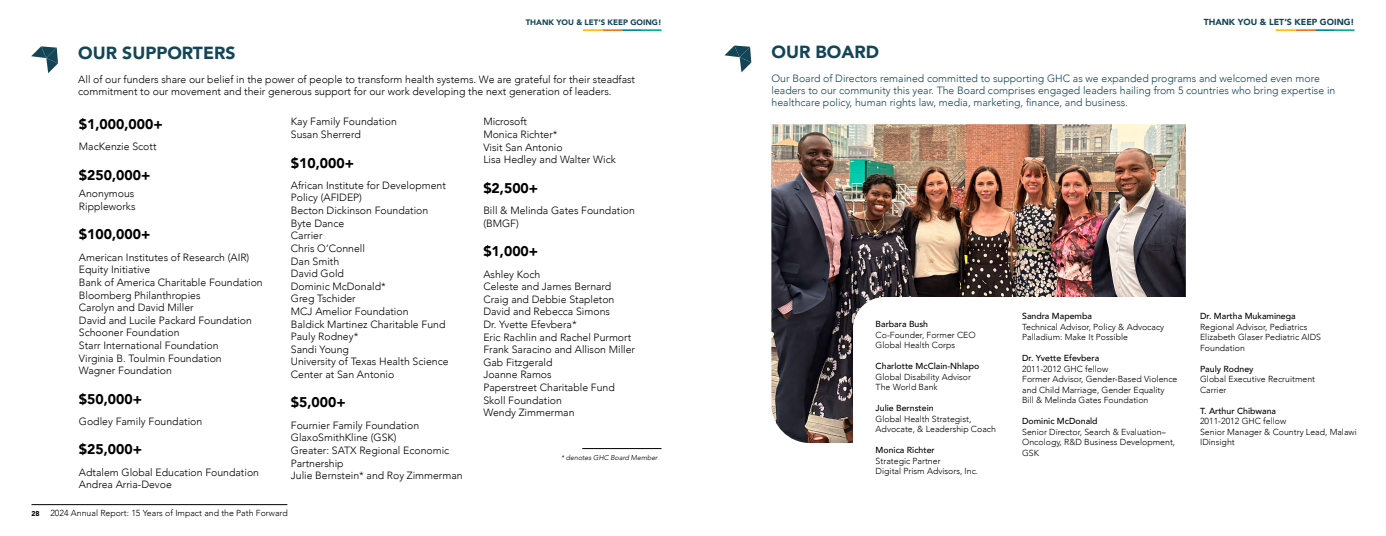
<style>
.page{position:relative;width:1386px;height:536px;background:#fff}
.page>*{position:absolute;margin:0;border:0;box-sizing:border-box;transform-origin:0 0}
.t1{font:900 17.5px "Avenir";color:#144557}
.t2{font:900 14px "Avenir";color:#000}
.t3{font:300 10.5px/12.6px "Avenir";color:#000}
.t4{font:300 10.5px/12.1px "Avenir";color:#144557}
.t5{font:300 8.75px/10.5px "Avenir";color:#000}
.t6{font:500 8.75px "Avenir";color:#000}
.t7{font:900 8.75px "Avenir";color:#144557}
.t8{font:900 7.88px "Avenir";color:#144557}
.t9{font:italic 300 7px "Avenir";color:#000}
.s1{font-weight:900;font-size:7px}
</style>
<div class="page">
<hr style="left:32px;top:504px;width:255px;height:1px;background:#000">
<hr style="left:582px;top:448px;width:80px;height:1px;background:#000">
<img style="left:771px;top:124px;width:415px;height:319px">
<hr style="left:642px;top:29px;width:20px;height:2px;background:#06af9b">
<hr style="left:622px;top:29px;width:20px;height:2px;background:#038a96">
<hr style="left:602px;top:29px;width:20px;height:2px;background:#ec7624">
<svg style="left:583px;top:29px;width:19px;height:2px"></svg>
<svg style="left:31px;top:46px;width:27px;height:27px"></svg>
<svg style="left:724px;top:45px;width:27px;height:27px"></svg>
<svg style="left:853px;top:297px;width:333px;height:146px"></svg>
<svg style="left:1335px;top:29px;width:19px;height:2px"></svg>
<hr style="left:1315px;top:29px;width:20px;height:2px;background:#038a96">
<hr style="left:1295px;top:29px;width:20px;height:2px;background:#ec7624">
<svg style="left:1276px;top:29px;width:19px;height:2px"></svg>
<p class="t8" style="left:526px;top:15px;width:137px">THANK YOU &amp; LET’S KEEP GOING!</p>
<h1 class="t1" style="left:78px;top:38px;width:159px">OUR SUPPORTERS</h1>
<p class="t3" style="left:78px;top:73px;width:558px;line-height:12.1px">All of our funders share our belief in the power of people to transform health systems. We are grateful for their steadfast commitment to our movement and their generous support for our work developing the next generation of leaders.</p>
<h2 class="t2" style="left:79px;top:112px;width:85px">$1,000,000+</h2>
<p class="t3" style="left:79px;top:140px;width:79px">MacKenzie Scott</p>
<h2 class="t2" style="left:79px;top:163px;width:73px">$250,000+</h2>
<p class="t3" style="left:79px;top:187px;width:58px">Anonymous<br>Rippleworks</p>
<h2 class="t2" style="left:79px;top:222px;width:73px">$100,000+</h2>
<p class="t3" style="left:79px;top:251px;width:185px">American Institutes of Research (AIR)<br>Equity Initiative<br>Bank of America Charitable Foundation<br>Bloomberg Philanthropies<br>Carolyn and David Miller<br>David and Lucile Packard Foundation<br>Schooner Foundation<br>Starr International Foundation<br>Virginia B. Toulmin Foundation<br>Wagner Foundation</p>
<h2 class="t2" style="left:79px;top:386px;width:65px">$50,000+</h2>
<p class="t3" style="left:79px;top:415px;width:125px">Godley Family Foundation</p>
<h2 class="t2" style="left:79px;top:437px;width:65px">$25,000+</h2>
<p class="t3" style="left:79px;top:465px;width:182px">Adtalem Global Education Foundation<br>Andrea Arria-Devoe</p>
<p class="t3" style="left:483px;top:115px;width:134px">Microsoft<br>Monica Richter*<br>Visit San Antonio<br>Lisa Hedley and Walter Wick</p>
<h2 class="t2" style="left:483px;top:176px;width:56px">$2,500+</h2>
<p class="t3" style="left:483px;top:204px;width:153px">Bill &amp; Melinda Gates Foundation (BMGF)</p>
<h2 class="t2" style="left:483px;top:239px;width:56px">$1,000+</h2>
<p class="t3" style="left:483px;top:267px;width:153px">Ashley Koch<br>Celeste and James Bernard<br>Craig and Debbie Stapleton<br>David and Rebecca Simons<br>Dr. Yvette Efevbera*<br>Eric Rachlin and Rachel Purmort<br>Frank Saracino and Allison Miller<br>Gab Fitzgerald<br>Joanne Ramos<br>Paperstreet Charitable Fund<br>Skoll Foundation<br>Wendy Zimmerman</p>
<p class="t3" style="left:291px;top:115px;width:108px">Kay Family Foundation<br>Susan Sherrerd</p>
<h2 class="t2" style="left:291px;top:150px;width:65px">$10,000+</h2>
<p class="t3" style="left:291px;top:179px;width:159px">African Institute for Development<br>Policy (AFIDEP)<br>Becton Dickinson Foundation<br>Byte Dance<br>Carrier<br>Chris O’Connell<br>Dan Smith<br>David Gold<br>Dominic McDonald*<br>Greg Tschider<br>MCJ Amelior Foundation<br>Baldick Martinez Charitable Fund<br>Pauly Rodney*<br>Sandi Young<br>University of Texas Health Science<br>Center at San Antonio</p>
<h2 class="t2" style="left:291px;top:390px;width:56px">$5,000+</h2>
<p class="t3" style="left:291px;top:419px;width:173px">Fournier Family Foundation<br>GlaxoSmithKline (GSK)<br>Greater: SATX Regional Economic<br>Partnership<br>Julie Bernstein* and Roy Zimmerman</p>
<p class="t9" style="left:561px;top:453px;width:98px">* denotes GHC Board Member</p>
<p class="t5" style="left:32px;top:508px;width:258px"><span class="s1">28</span> 2024 Annual Report: 15 Years of Impact and the Path Forward</p>
<p class="t7" style="left:1204px;top:15px;width:152px">THANK YOU &amp; LET’S KEEP GOING!</p>
<h1 class="t1" style="left:772px;top:37px;width:109px">OUR BOARD</h1>
<p class="t4" style="left:772px;top:72px;width:565px">Our Board of Directors remained committed to supporting GHC as we expanded programs and welcomed even more leaders to our community this year. The Board comprises engaged leaders hailing from 5 countries who bring expertise in healthcare policy, human rights law, media, marketing, finance, and business.</p>
<p class="t6" style="left:876px;top:316px;width:54px">Barbara Bush</p>
<p class="t5" style="left:876px;top:329px;width:102px">Co-Founder, Former CEO<br>Global Health Corps</p>
<p class="t6" style="left:876px;top:358px;width:105px">Charlotte McClain-Nhlapo</p>
<p class="t5" style="left:876px;top:371px;width:97px">Global Disability Advisor<br>The World Bank</p>
<p class="t6" style="left:876px;top:400px;width:60px">Julie Bernstein</p>
<p class="t5" style="left:876px;top:413px;width:122px">Global Health Strategist,<br>Advocate, &amp; Leadership Coach</p>
<p class="t6" style="left:876px;top:442px;width:61px">Monica Richter</p>
<p class="t5" style="left:876px;top:455px;width:104px">Strategic Partner<br>Digital Prism Advisors, Inc.</p>
<p class="t6" style="left:1022px;top:308px;width:71px">Sandra Mapemba</p>
<p class="t5" style="left:1022px;top:321px;width:144px">Technical Advisor, Policy &amp; Advocacy<br>Palladium: Make It Possible</p>
<p class="t6" style="left:1022px;top:350px;width:79px">Dr. Yvette Efevbera</p>
<p class="t5" style="left:1022px;top:363px;width:157px">2011-2012 GHC fellow<br>Former Advisor, Gender-Based Violence and Child Marriage, Gender Equality<br>Bill &amp; Melinda Gates Foundation</p>
<p class="t6" style="left:1022px;top:413px;width:77px">Dominic McDonald</p>
<p class="t5" style="left:1022px;top:426px;width:155px">Senior Director, Search &amp; Evaluation–<br>Oncology, R&amp;D Business Development,<br>GSK</p>
<p class="t6" style="left:1200px;top:308px;width:97px">Dr. Martha Mukaminega</p>
<p class="t5" style="left:1200px;top:321px;width:123px">Regional Advisor, Pediatrics<br>Elizabeth Glaser Pediatric AIDS<br>Foundation</p>
<p class="t6" style="left:1200px;top:361px;width:55px">Pauly Rodney</p>
<p class="t5" style="left:1200px;top:374px;width:117px">Global Executive Recruitment<br>Carrier</p>
<p class="t6" style="left:1200px;top:403px;width:78px">T. Arthur Chibwana</p>
<p class="t5" style="left:1200px;top:416px;width:158px">2011-2012 GHC fellow<br>Senior Manager &amp; Country Lead, Malawi<br>IDinsight</p>
</div>
